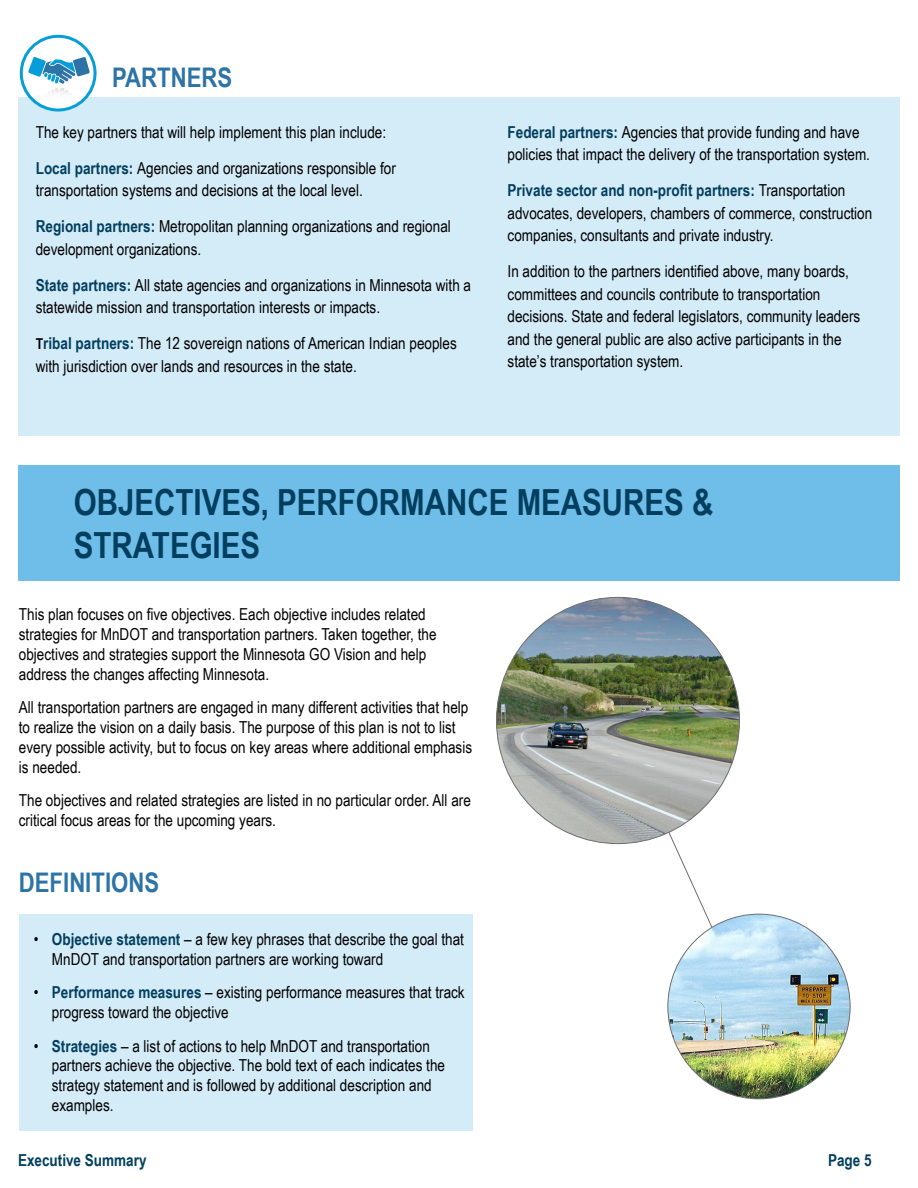
<style>
.page{position:relative;width:918px;height:1188px;background:#fff}
.page>*{position:absolute;margin:0;border:0;box-sizing:border-box;transform-origin:0 0}
.Heading_1{font:700 36px "Arial Narrow";color:#023f5e}
.Heading_2{font:700 27px "Arial Narrow";color:#2d74a6}
.Body_Copy_Black{font:16.5px/19.8px "Arial Narrow";color:#000}
.t1{font:700 16.5px "Arial Narrow";color:#023f5e}
.s1{font-weight:700;color:#023f5e}
.s2{font-weight:700;font-size:15px}
</style>
<div class="page">
<div style="left:19px;top:914px;width:453px;height:216px;background:#d4ebf8"></div>
<div style="left:18px;top:97px;width:882px;height:339px;background:#d4ebf8"></div>
<div style="left:18px;top:466px;width:882px;height:115px;background:#6fbde9"></div>
<svg style="left:21px;top:36px;width:74px;height:74px"></svg>
<svg style="left:28px;top:57px;width:62px;height:51px"></svg>
<div style="left:20px;top:35px;width:77px;height:77px;border:3px solid #059ed9;border-radius:50%"></div>
<svg style="left:617px;top:844px;width:137px;height:172px"></svg>
<img style="left:496px;top:597px;width:244px;height:247px">
<img style="left:668px;top:914px;width:182px;height:185px">
<p class="Heading_2" style="left:112px;top:57px;width:122px">PARTNERS</p>
<p class="Body_Copy_Black" style="left:36px;top:122px;width:352px">The key partners that will help implement this plan include:</p>
<p class="Body_Copy_Black" style="left:36px;top:156px;width:362px;line-height:22.5px"><span class="s1">Local partners:</span> Agencies and organizations responsible for transportation systems and decisions at the local level.</p>
<p class="Body_Copy_Black" style="left:36px;top:215px;width:417px;line-height:22.5px"><span class="s1">Regional partners:</span> Metropolitan planning organizations and regional development organizations.</p>
<p class="Body_Copy_Black" style="left:36px;top:273px;width:437px;line-height:22.5px"><span class="s1">State partners:</span> All state agencies and organizations in Minnesota with a statewide mission and transportation interests or impacts.</p>
<p class="Body_Copy_Black" style="left:36px;top:332px;width:423px;line-height:22.5px"><span class="s2">T</span><span class="s1">ribal partners:</span> The 12 sovereign nations of American Indian peoples with jurisdiction over lands and resources in the state.</p>
<p class="Body_Copy_Black" style="left:508px;top:120px;width:364px;line-height:22.5px"><span class="s1">Federal partners:</span> Agencies that provide funding and have policies that impact the delivery of the transportation system.</p>
<p class="Body_Copy_Black" style="left:508px;top:179px;width:366px;line-height:22.5px"><span class="s1">Private sector and non-profit partners:</span> Transportation advocates, developers, chambers of commerce, construction companies, consultants and private industry.</p>
<p class="Body_Copy_Black" style="left:508px;top:260px;width:354px;line-height:22.5px">In addition to the partners identified above, many boards, committees and councils contribute to transportation decisions. State and federal legislators, community leaders and the general public are also active participants in the state’s transportation system.</p>
<p class="Heading_1" style="left:74px;top:475px;width:641px">OBJECTIVES, PERFORMANCE MEASURES &amp;</p>
<p class="Heading_1" style="left:74px;top:518px;width:188px">STRATEGIES</p>
<p class="Body_Copy_Black" style="left:19px;top:604px;width:419px">This plan focuses on five objectives. Each objective includes related strategies for MnDOT and transportation partners. Taken together, the objectives and strategies support the Minnesota GO Vision and help address the changes affecting Minnesota.</p>
<p class="Body_Copy_Black" style="left:19px;top:697px;width:455px">All transportation partners are engaged in many different activities that help to realize the vision on a daily basis. The purpose of this plan is not to list every possible activity, but to focus on key areas where additional emphasis is needed.</p>
<p class="Body_Copy_Black" style="left:19px;top:789px;width:454px">The objectives and related strategies are listed in no particular order. All are critical focus areas for the upcoming years.</p>
<p class="Heading_2" style="left:19px;top:862px;width:142px">DEFINITIONS</p>
<p class="Body_Copy_Black" style="left:52px;top:929px;width:414px;text-indent:-18px">• <span class="s1">Objective statement</span> – a few key phrases that describe the goal that<br>MnDOT and transportation partners are working toward</p>
<p class="Body_Copy_Black" style="left:52px;top:982px;width:414px;text-indent:-18px">• <span class="s1">Performance measures</span> – existing performance measures that track progress toward the objective</p>
<p class="Body_Copy_Black" style="left:52px;top:1035px;width:395px;text-indent:-18px">• <span class="s1">Strategies</span> – a list of actions to help MnDOT and transportation partners achieve the objective. The bold text of each indicates the strategy statement and is followed by additional description and examples.</p>
<p class="t1" style="left:18px;top:1147px;width:130px">Executive Summary</p>
<p class="t1" style="left:828px;top:1147px;width:45px">Page 5</p>
</div>
